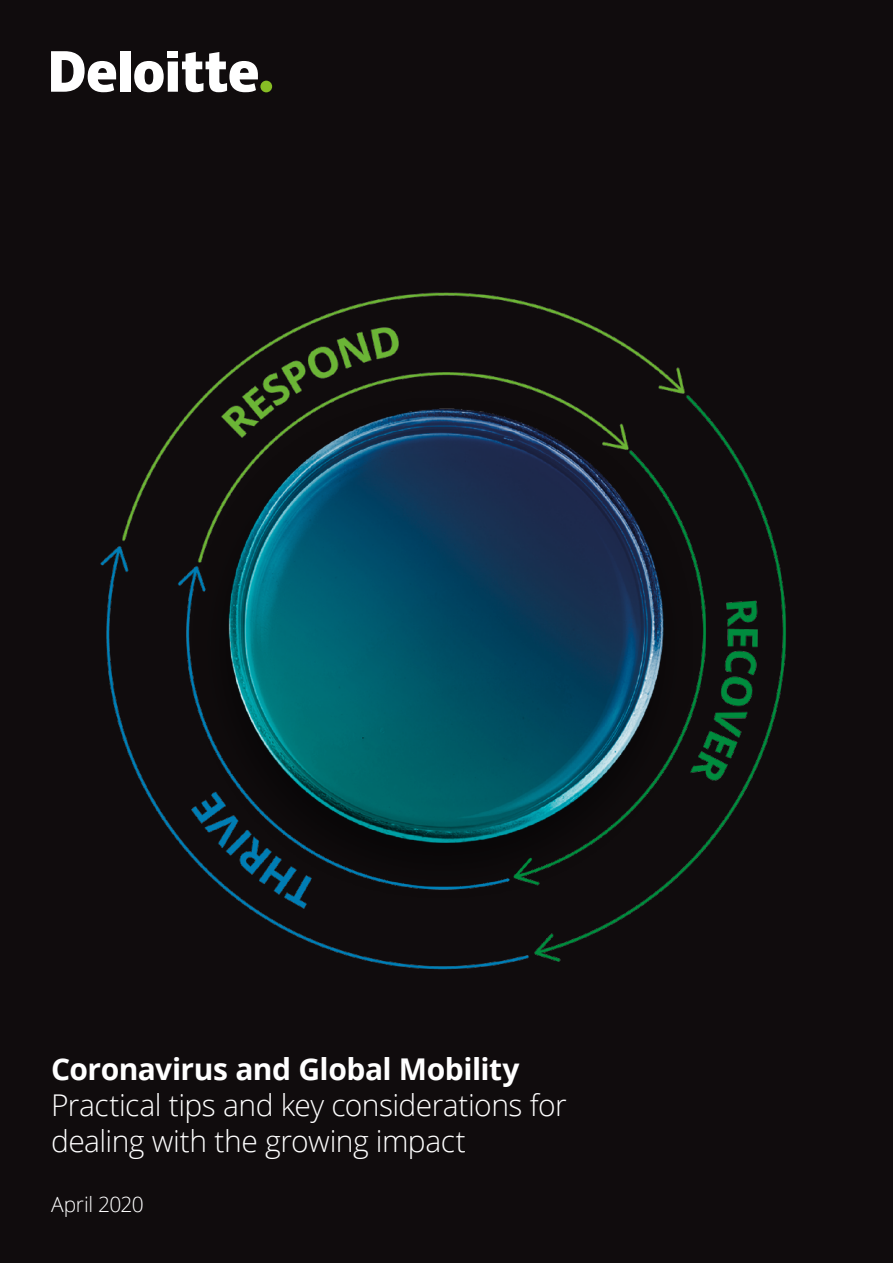
<style>
.page{position:relative;width:893px;height:1263px;background:#100c0d}
.page>*{position:absolute;margin:0;border:0;box-sizing:border-box;transform-origin:0 0}
.COVER_SUBHEAD{font:300 30px/36px "Open Sans";letter-spacing:-.015em;color:#fff}
.COVER_TITLE{font:700 30px "Open Sans";letter-spacing:-.015em;color:#fff}
.COVER_SUBHEAD-2{font:300 21px "Open Sans";letter-spacing:-.02em;color:#fff}
</style>
<div class="page">
<div style="left:260px;top:81px;width:12px;height:11px;background:#87bd25;border-radius:50%"></div>
<div style="left:120px;top:51px;width:10px;height:41px;background:#fff"></div>
<div style="left:168px;top:51px;width:10px;height:7px;background:#fff"></div>
<svg style="left:134px;top:52px;width:124px;height:40px"></svg>
<svg style="left:51px;top:51px;width:65px;height:41px"></svg>
<img style="left:100px;top:292px;width:686px;height:678px">
<p class="COVER_TITLE" style="left:51px;top:1048px;width:470px">Coronavirus and Global Mobility</p>
<p class="COVER_SUBHEAD" style="left:51px;top:1086px;width:517px">Practical tips and key considerations for dealing with the growing impact</p>
<p class="COVER_SUBHEAD-2" style="left:51px;top:1190px;width:94px">April 2020</p>
</div>
